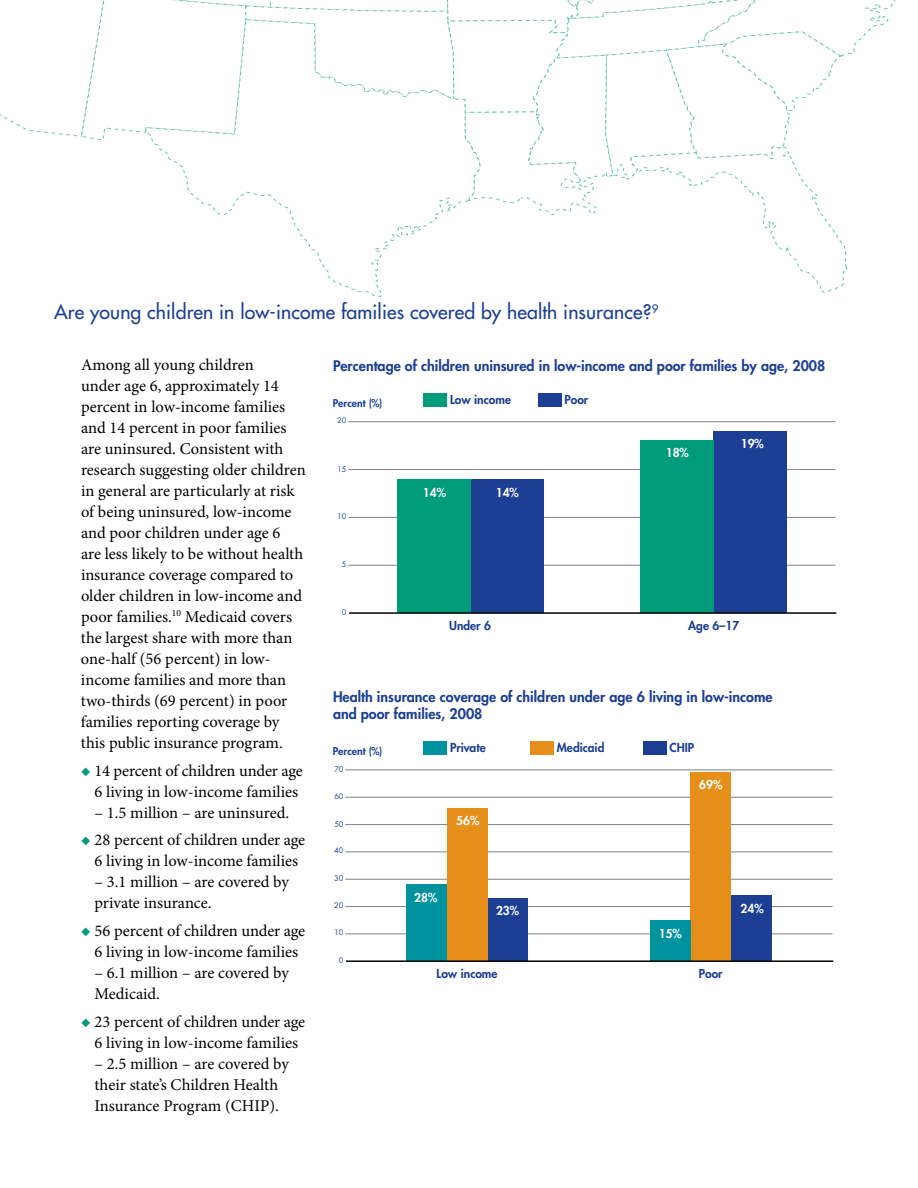
<style>
.page{position:relative;width:918px;height:1188px;background:#fff}
.page>*{position:absolute;margin:0;border:0;box-sizing:border-box;transform-origin:0 0}
.t1{font:19.5px "Futura";letter-spacing:.005em;color:#1c3f94}
.t2{font:16.5px/21px "Minion Pro";color:#000}
.t3{font:800 14.25px/17.1px "Futura";color:#1c3f94}
.t4{font:800 12px "Futura";color:#1c3f94}
.t5{font:800 12px "Futura";color:#fff}
.t6{font:800 10.5px "Futura";color:#1c3f94}
.t7{font:7.5px "Futura";color:#1c3f94}
.s1{color:#009b7b}
</style>
<div class="page">
<div style="left:538px;top:393px;width:23px;height:13px;background:#1c3f94"></div>
<div style="left:423px;top:393px;width:24px;height:13px;background:#009b7b"></div>
<hr style="left:348px;top:565px;width:488px;height:1px;background:#808285">
<hr style="left:348px;top:517px;width:488px;height:1px;background:#808285">
<hr style="left:348px;top:469px;width:488px;height:1px;background:#808285">
<hr style="left:348px;top:422px;width:488px;height:1px;background:#808285">
<div style="left:470px;top:479px;width:73px;height:134px;background:#1c3f94"></div>
<div style="left:714px;top:431px;width:73px;height:182px;background:#1c3f94"></div>
<div style="left:397px;top:479px;width:73px;height:134px;background:#009b7b"></div>
<div style="left:641px;top:441px;width:73px;height:172px;background:#009b7b"></div>
<hr style="left:349px;top:612px;width:487px;height:2px;background:#000">
<div style="left:530px;top:741px;width:24px;height:14px;background:#e58e1a"></div>
<div style="left:423px;top:741px;width:24px;height:14px;background:#00929f"></div>
<hr style="left:345px;top:934px;width:488px;height:1px;background:#808285">
<hr style="left:345px;top:906px;width:488px;height:1px;background:#808285">
<hr style="left:345px;top:879px;width:488px;height:1px;background:#808285">
<hr style="left:345px;top:852px;width:488px;height:1px;background:#808285">
<hr style="left:345px;top:824px;width:488px;height:1px;background:#808285">
<hr style="left:345px;top:797px;width:488px;height:1px;background:#808285">
<hr style="left:345px;top:770px;width:488px;height:1px;background:#808285">
<div style="left:487px;top:898px;width:41px;height:63px;background:#1c3f94"></div>
<div style="left:731px;top:896px;width:41px;height:65px;background:#1c3f94"></div>
<div style="left:447px;top:808px;width:40px;height:153px;background:#e58e1a"></div>
<div style="left:690px;top:773px;width:41px;height:188px;background:#e58e1a"></div>
<div style="left:406px;top:885px;width:41px;height:76px;background:#00929f"></div>
<div style="left:650px;top:920px;width:40px;height:41px;background:#00929f"></div>
<hr style="left:346px;top:960px;width:487px;height:2px;background:#000">
<div style="left:643px;top:741px;width:23px;height:14px;background:#1c3f94"></div>
<svg style="left:0;top:0;width:896px;height:293px"></svg>
<svg style="left:145px;top:19px;width:336px;height:278px"></svg>
<p class="t1" style="left:54px;top:300px;width:606px">Are young children in low-income families covered by health insurance?<sup>9</sup></p>
<p class="t2" style="left:81px;top:354px;width:226px">Among all young children<br>under age 6, approximately 14 percent in low-income families and 14 percent in poor families are uninsured. Consistent with research suggesting older children in general are particularly at risk of being uninsured, low-income and poor children under age 6<br>are less likely to be without health insurance coverage compared to older children in low-income and poor families.<sup>10</sup> Medicaid covers the largest share with more than one-half (56 percent) in low&shy;income families and more than two-thirds (69 percent) in poor families reporting coverage by this public insurance program.</p>
<p class="t2" style="left:81px;top:760px;width:223px;text-align:center"><span class="s1">◆</span> 14 percent of children under age<br>6 living in low-income families</p>
<p class="t2" style="left:94px;top:802px;width:196px">– 1.5 million – are uninsured.</p>
<p class="t2" style="left:81px;top:830px;width:226px;text-align:center"><span class="s1">◆</span> 28 percent of children under age<br>6 living in low-income families</p>
<p class="t2" style="left:94px;top:872px;width:196px">– 3.1 million – are covered by private insurance.</p>
<p class="t2" style="left:81px;top:920px;width:226px;text-align:center"><span class="s1">◆</span> 56 percent of children under age<br>6 living in low-income families</p>
<p class="t2" style="left:94px;top:962px;width:196px">– 6.1 million – are covered by<br>Medicaid.</p>
<p class="t2" style="left:81px;top:1011px;width:226px;text-align:center"><span class="s1">◆</span> 23 percent of children under age<br>6 living in low-income families</p>
<p class="t2" style="left:94px;top:1053px;width:196px">– 2.5 million – are covered by their state’s Children Health<br>Insurance Program (CHIP).</p>
<p class="t3" style="left:333px;top:357px;width:494px">Percentage of children uninsured in low-income and poor families by age, 2008</p>
<p class="t4" style="left:450px;top:392px;width:63px">Low income</p>
<p class="t4" style="left:564px;top:392px;width:25px">Poor</p>
<p class="t6" style="left:333px;top:396px;width:51px">Percent (%)</p>
<p class="t7" style="left:337px;top:416px;width:11px">20</p>
<p class="t7" style="left:337px;top:464px;width:11px">15</p>
<p class="t7" style="left:337px;top:511px;width:11px">10</p>
<p class="t7" style="left:342px;top:560px;width:6px">5</p>
<p class="t7" style="left:342px;top:607px;width:6px">0</p>
<p class="t5" style="left:423px;top:485px;width:25px">14%</p>
<p class="t5" style="left:496px;top:485px;width:25px">14%</p>
<p class="t5" style="left:666px;top:445px;width:25px">18%</p>
<p class="t5" style="left:741px;top:436px;width:25px">19%</p>
<p class="t4" style="left:449px;top:618px;width:43px">Under 6</p>
<p class="t4" style="left:688px;top:618px;width:53px">Age 6–17</p>
<p class="t3" style="left:333px;top:688px;width:441px">Health insurance coverage of children under age 6 living in low-income and poor families, 2008</p>
<p class="t4" style="left:450px;top:740px;width:37px">Private</p>
<p class="t4" style="left:557px;top:740px;width:49px">Medicaid</p>
<p class="t4" style="left:669px;top:740px;width:26px">CHIP</p>
<p class="t6" style="left:333px;top:744px;width:51px">Percent (%)</p>
<p class="t7" style="left:334px;top:764px;width:11px">70</p>
<p class="t7" style="left:334px;top:792px;width:11px">60</p>
<p class="t7" style="left:334px;top:819px;width:11px">50</p>
<p class="t7" style="left:334px;top:846px;width:11px">40</p>
<p class="t7" style="left:334px;top:873px;width:11px">30</p>
<p class="t7" style="left:334px;top:901px;width:11px">20</p>
<p class="t7" style="left:334px;top:928px;width:11px">10</p>
<p class="t7" style="left:339px;top:955px;width:6px">0</p>
<p class="t5" style="left:456px;top:813px;width:25px">56%</p>
<p class="t5" style="left:699px;top:777px;width:25px">69%</p>
<p class="t5" style="left:414px;top:890px;width:25px">28%</p>
<p class="t5" style="left:496px;top:903px;width:25px">23%</p>
<p class="t5" style="left:659px;top:926px;width:25px">15%</p>
<p class="t4" style="left:437px;top:966px;width:63px">Low income</p>
<p class="t4" style="left:699px;top:966px;width:25px">Poor</p>
<p class="t5" style="left:741px;top:901px;width:25px">24%</p>
</div>
